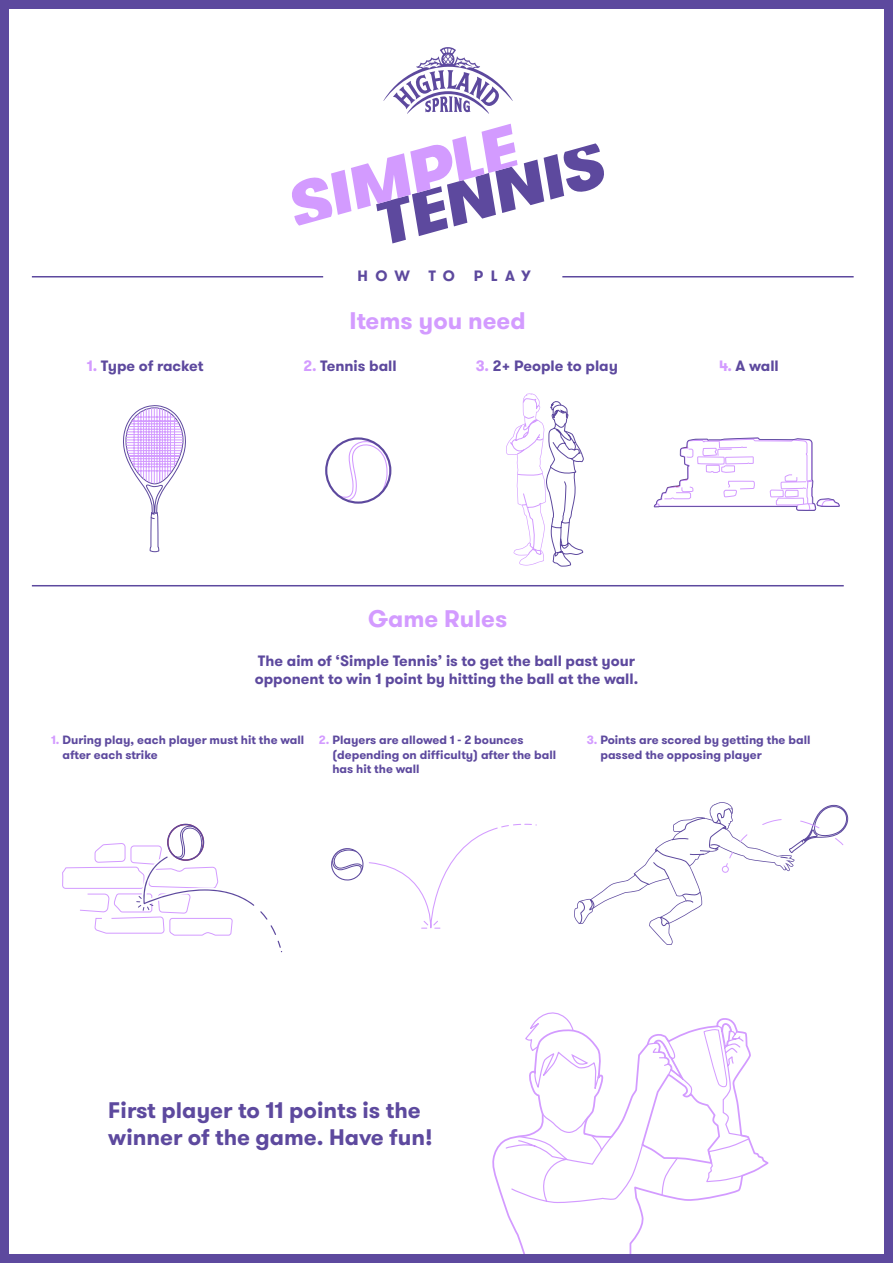
<style>
.page{position:relative;width:893px;height:1263px;background:#fff}
.page>*{position:absolute;margin:0;border:0;box-sizing:border-box;transform-origin:0 0}
.t1{font:700 24px "GT Walsheim";color:#d39bff}
.t2{font:700 22.5px/27px "GT Walsheim";color:#5d499e}
.t3{font:700 15px/18px "GT Walsheim";color:#5d499e}
.t4{font:700 15px "GT Walsheim";letter-spacing:.48em;color:#5d499e}
.t5{font:700 12px/14.4px "GT Walsheim";color:#5d499e}
.s1{color:#d39bff}
</style>
<div class="page">
<svg style="left:492px;top:1017px;width:277px;height:236px"></svg>
<svg style="left:654px;top:1040px;width:30px;height:40px"></svg>
<svg style="left:703px;top:1024px;width:28px;height:64px"></svg>
<div style="left:0;top:0;width:893px;height:1263px;border:9px solid #5d499e"></div>
<svg style="left:383px;top:47px;width:130px;height:67px"></svg>
<hr style="left:32px;top:276px;width:291px;height:1px;background:#5d499e">
<hr style="left:32px;top:585px;width:812px;height:1px;background:#5d499e">
<hr style="left:562px;top:276px;width:292px;height:1px;background:#5d499e">
<svg style="left:292px;top:124px;width:312px;height:119px"></svg>
<svg style="left:123px;top:405px;width:63px;height:148px"></svg>
<svg style="left:330px;top:440px;width:60px;height:63px"></svg>
<div style="left:325px;top:437px;width:66px;height:67px;border:2px solid #5d499e;border-radius:50%"></div>
<svg style="left:506px;top:393px;width:78px;height:174px"></svg>
<svg style="left:654px;top:437px;width:186px;height:150px"></svg>
<div style="left:167px;top:824px;width:37px;height:37px;border:2px solid #5d499e;border-radius:50%"></div>
<svg style="left:62px;top:825px;width:220px;height:127px"></svg>
<svg style="left:331px;top:823px;width:206px;height:106px"></svg>
<svg style="left:574px;top:802px;width:275px;height:143px"></svg>
<div style="left:722px;top:866px;width:7px;height:7px;border:1px solid #d39bff;border-radius:50%"></div>
<p class="t3" style="left:87px;top:357px;width:118px"><span class="s1">1.</span> Type of racket</p>
<p class="t4" style="left:357px;top:265px;width:175px">HOW TO PLAY</p>
<p class="t1" style="left:350px;top:304px;width:178px">Items you need</p>
<p class="t3" style="left:303px;top:357px;width:95px"><span class="s1">2.</span> Tennis ball</p>
<p class="t3" style="left:476px;top:357px;width:144px"><span class="s1">3.</span> 2+ People to play</p>
<p class="t3" style="left:719px;top:357px;width:61px"><span class="s1">4.</span> A wall</p>
<p class="t1" style="left:368px;top:603px;width:141px">Game Rules</p>
<p class="t3" style="left:255px;top:651px;width:385px">The aim of ‘Simple Tennis’ is to get the ball past your opponent to win 1 point by hitting the ball at the wall.</p>
<p class="t5" style="left:62px;top:733px;width:243px;text-indent:-11px"><span class="s1">1.</span> During play, each player must hit the wall after each strike</p>
<p class="t5" style="left:332px;top:733px;width:225px;text-indent:-13px"><span class="s1">2.</span> Players are allowed 1 - 2 bounces (depending on difficulty) after the ball has hit the wall</p>
<p class="t5" style="left:600px;top:733px;width:212px;text-indent:-14px"><span class="s1">3.</span> Points are scored by getting the ball passed the opposing player</p>
<p class="t2" style="left:108px;top:1097px;width:326px">First player to 11 points is the winner of the game. Have fun!</p>
</div>
